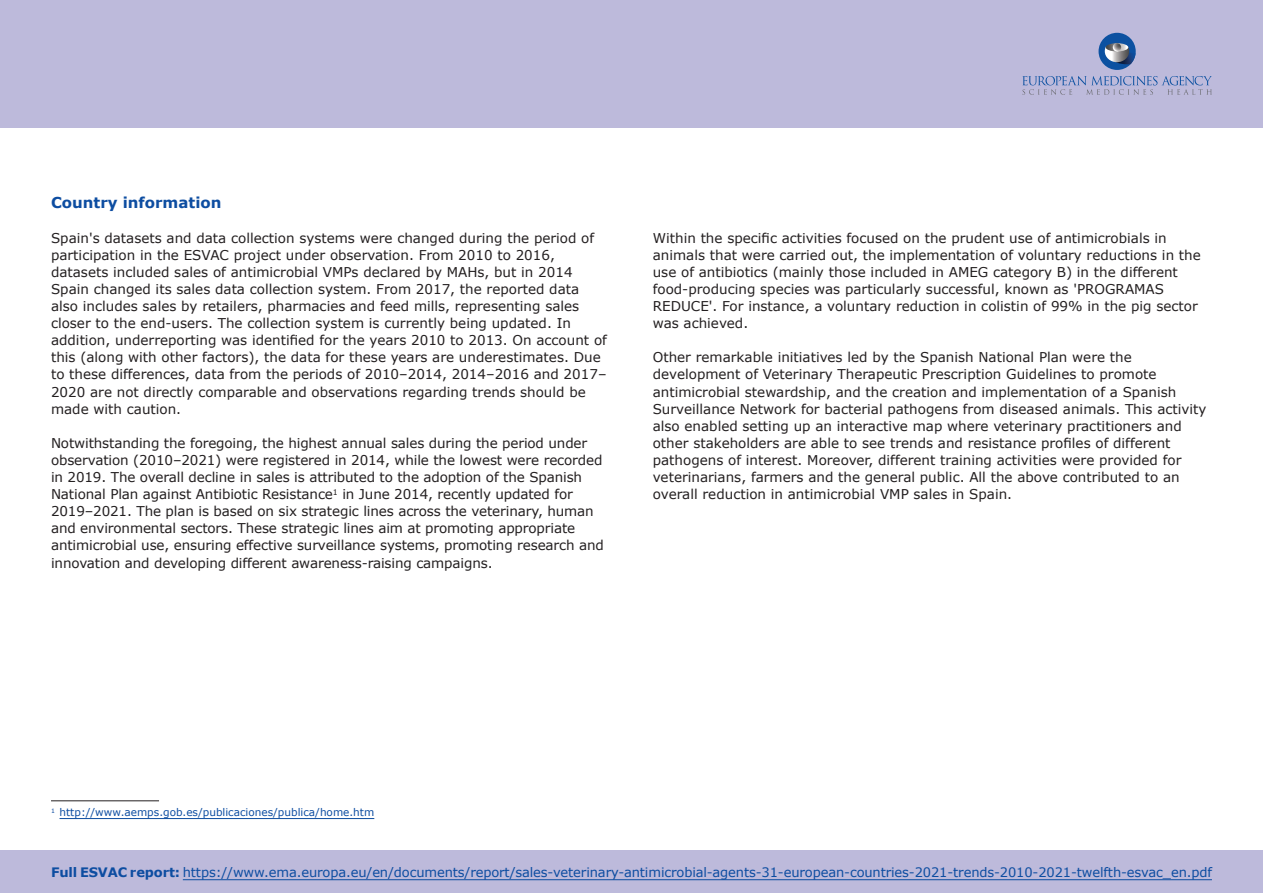
<style>
.page{position:relative;width:1263px;height:893px;background:#fff}
.page>*{position:absolute;margin:0;border:0;box-sizing:border-box;transform-origin:0 0}
.t1{font:700 15px "Verdana";color:#0d4da1}
.Body_text{font:13.5px/17.1px "Verdana";color:#231f20}
.t2{font:13.05px "Verdana";letter-spacing:-.01em;color:#0d4da1}
.Footnote{font:10.5px "Verdana";color:#0d4da1}
.s1{font-weight:700}
</style>
<div class="page">
<div style="left:0;top:0;width:1263px;height:128px;background:#bdbadb"></div>
<svg style="left:1022px;top:76px;width:190px;height:19px"></svg>
<div style="left:1098px;top:33px;width:38px;height:37px;background:#0c51a1;border-radius:50%"></div>
<svg style="left:1105px;top:43px;width:30px;height:21px"></svg>
<hr style="left:51px;top:800px;width:108px;height:1px;background:#231f20">
<hr style="left:60px;top:818px;width:314px;height:1px;background:#0d4da1">
<div style="left:0;top:850px;width:1263px;height:43px;background:#bdbadb"></div>
<hr style="left:183px;top:879px;width:1029px;height:1px;background:#0d4da1">
<p class="t1" style="left:51px;top:193px;width:172px">Country information</p>
<p class="Body_text" style="left:51px;top:229px;width:557px">Spain's datasets and data collection systems were changed during the period of participation in the ESVAC project under observation. From 2010 to 2016, datasets included sales of antimicrobial VMPs declared by MAHs, but in 2014<br>Spain changed its sales data collection system. From 2017, the reported data also includes sales by retailers, pharmacies and feed mills, representing sales closer to the end-users. The collection system is currently being updated. In addition, underreporting was identified for the years 2010 to 2013. On account of this (along with other factors), the data for these years are underestimates. Due to these differences, data from the periods of 2010–2014, 2014–2016 and 2017– 2020 are not directly comparable and observations regarding trends should be made with caution.</p>
<p class="Body_text" style="left:51px;top:435px;width:554px">Notwithstanding the foregoing, the highest annual sales during the period under observation (2010–2021) were registered in 2014, while the lowest were recorded in 2019. The overall decline in sales is attributed to the adoption of the Spanish National Plan against Antibiotic Resistance<sup>1</sup> in June 2014, recently updated for 2019–2021. The plan is based on six strategic lines across the veterinary, human and environmental sectors. These strategic lines aim at promoting appropriate antimicrobial use, ensuring effective surveillance systems, promoting research and innovation and developing different awareness-raising campaigns.</p>
<p class="Body_text" style="left:653px;top:229px;width:550px">Within the specific activities focused on the prudent use of antimicrobials in animals that were carried out, the implementation of voluntary reductions in the use of antibiotics (mainly those included in AMEG category B) in the different food-producing species was particularly successful, known as 'PROGRAMAS REDUCE'. For instance, a voluntary reduction in colistin of 99% in the pig sector was achieved.</p>
<p class="Body_text" style="left:653px;top:349px;width:555px">Other remarkable initiatives led by the Spanish National Plan were the development of Veterinary Therapeutic Prescription Guidelines to promote antimicrobial stewardship, and the creation and implementation of a Spanish Surveillance Network for bacterial pathogens from diseased animals. This activity also enabled setting up an interactive map where veterinary practitioners and other stakeholders are able to see trends and resistance profiles of different pathogens of interest. Moreover, different training activities were provided for veterinarians, farmers and the general public. All the above contributed to an overall reduction in antimicrobial VMP sales in Spain.</p>
<p class="Footnote" style="left:51px;top:806px;width:325px"><sup>1</sup> http://www.aemps.gob.es/publicaciones/publica/home.htm</p>
<p class="t2" style="left:51px;top:864px;width:1162px"><span class="s1">Full ESVAC report:</span> https://www.ema.europa.eu/en/documents/report/sales-veterinary-antimicrobial-agents-31-european-countries-2021-trends-2010-2021-twelfth-esvac_en.pdf</p>
</div>
